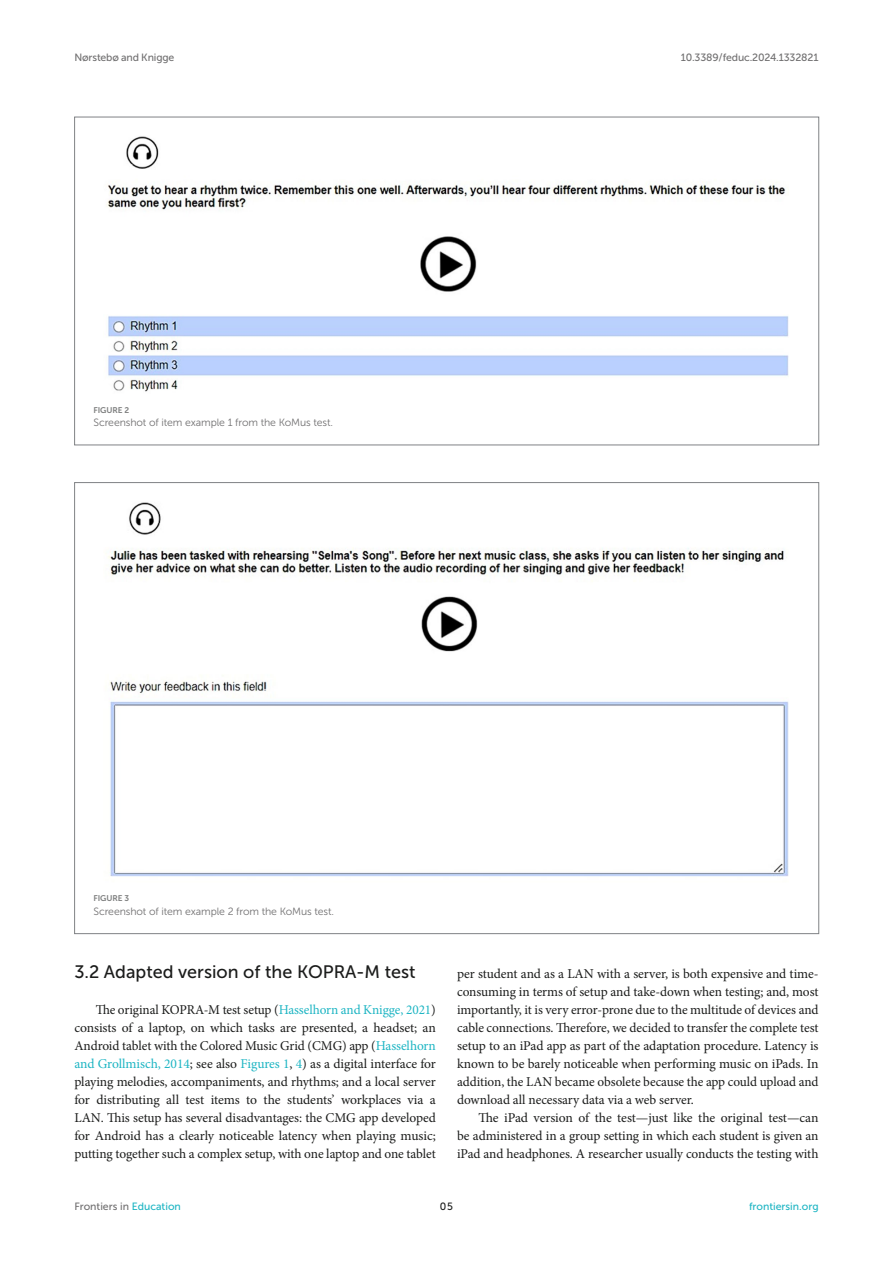
<style>
.page{position:relative;width:893px;height:1263px;background:#fff}
.page>*{position:absolute;margin:0;border:0;box-sizing:border-box;transform-origin:0 0}
.HEAD_2{font:18px "Museo Sans 500";color:#1b1c1b}
.TEXT_FLUSH{font:13.5px/18px "Minion Pro";letter-spacing:-.005em;color:#1b1c1b;text-align:justify}
.TEXT{font:13.5px/18px "Minion Pro";letter-spacing:-.01em;color:#1b1c1b;text-align:justify}
.FIG_LEG{font:10.5px "Museo Sans 300";letter-spacing:-.01em;color:#706f70}
.t1{font:10.5px "Museo Sans 500";letter-spacing:-.015em;color:#706f70}
.t2{font:10.5px "Museo Sans 500";color:#1db5c3}
.t3{font:10.5px "Museo Sans 500";color:#1b1c1b}
.FIG_HD{font:8.25px "Museo Sans 700";letter-spacing:-.01em;color:#7e7f7f}
.s1{color:#1db5c3}
</style>
<div class="page">
<img style="left:107px;top:136px;width:682px;height:256px">
<img style="left:108px;top:502px;width:681px;height:375px">
<p class="t1" style="left:74px;top:51px;width:101px">Nørstebø and Knigge</p>
<p class="t1" style="left:681px;top:51px;width:139px">10.3389/feduc.2024.1332821</p>
<p class="FIG_HD" style="left:94px;top:405px;width:37px">FIGURE 2</p>
<p class="FIG_LEG" style="left:94px;top:417px;width:241px">Screenshot of item example 1 from the KoMus test.</p>
<p class="FIG_HD" style="left:94px;top:894px;width:37px">FIGURE 3</p>
<p class="FIG_LEG" style="left:94px;top:905px;width:242px">Screenshot of item example 2 from the KoMus test.</p>
<p class="HEAD_2" style="left:74px;top:962px;width:343px">3.2 Adapted version of the KOPRA-M test</p>
<p class="TEXT_FLUSH" style="left:74px;top:1001px;width:363px;text-indent:21px">The original KOPRA-M test setup (<span class="s1">Hasselhorn and Knigge, 2021</span>) consists of a laptop, on which tasks are presented, a headset; an Android tablet with the Colored Music Grid (CMG) app (<span class="s1">Hasselhorn and Grollmisch, 2014</span>; see also <span class="s1">Figures 1</span>, <span class="s1">4</span>) as a digital interface for playing melodies, accompaniments, and rhythms; and a local server for distributing all test items to the students’ workplaces via a LAN. This setup has several disadvantages: the CMG app developed for Android has a clearly noticeable latency when playing music; putting together such a complex setup, with one laptop and one tablet</p>
<p class="TEXT_FLUSH" style="left:457px;top:965px;width:363px">per student and as a LAN with a server, is both expensive and time&shy;consuming in terms of setup and take-down when testing; and, most importantly, it is very error-prone due to the multitude of devices and cable connections. Therefore, we decided to transfer the complete test setup to an iPad app as part of the adaptation procedure. Latency is known to be barely noticeable when performing music on iPads. In addition, the LAN became obsolete because the app could upload and download all necessary data via a web server.</p>
<p class="TEXT" style="left:457px;top:1109px;width:363px;text-indent:21px">The iPad version of the test—just like the original test—can be administered in a group setting in which each student is given an iPad and headphones. A researcher usually conducts the testing with</p>
<p class="t1" style="left:74px;top:1200px;width:108px">Frontiers in <span class="s1">Education</span></p>
<p class="t3" style="left:440px;top:1200px;width:14px">05</p>
<p class="t2" style="left:749px;top:1200px;width:71px">frontiersin.org</p>
</div>
